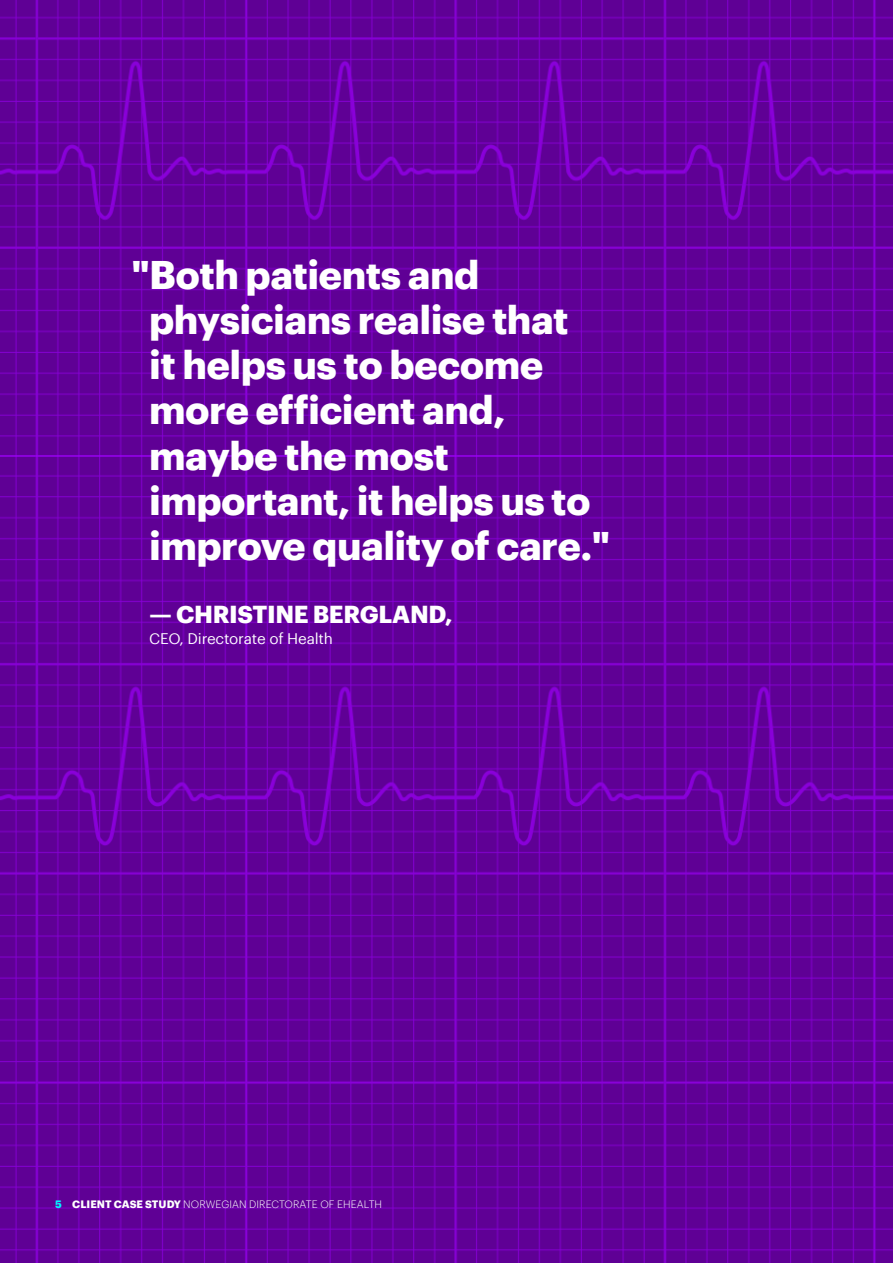
<style>
.page{position:relative;width:893px;height:1263px;background:#fff}
.page>*{position:absolute;margin:0;border:0;box-sizing:border-box;transform-origin:0 0}
.t1{font:700 39px/45px "Graphik";letter-spacing:-.015em;color:#fff}
.t2{font:700 24px "Graphik";letter-spacing:-.015em;color:#fff}
.t3{font:15px "Graphik";letter-spacing:-.015em;color:#fff}
.t4{font:300 10.5px "Graphik";letter-spacing:.005em;color:#fff}
.s1{font-weight:700;color:#00f3ff}
.s2{font-weight:700}
</style>
<div class="page">
<img style="left:0;top:0;width:893px;height:1263px">
<p class="t1" style="left:149px;top:249px;width:462px;text-indent:-18px">"Both patients and physicians realise that<br>it helps us to become more efficient and, maybe the most important, it helps us to improve quality of care."</p>
<p class="t2" style="left:149px;top:595px;width:305px">— CHRISTINE BERGLAND,</p>
<p class="t3" style="left:149px;top:627px;width:185px">CEO, Directorate of Health</p>
<p class="t4" style="left:55px;top:1196px;width:328px"><span class="s1">5</span> <span class="s2">CLIENT CASE STUDY</span> NORWEGIAN DIRECTORATE OF EHEALTH</p>
</div>
